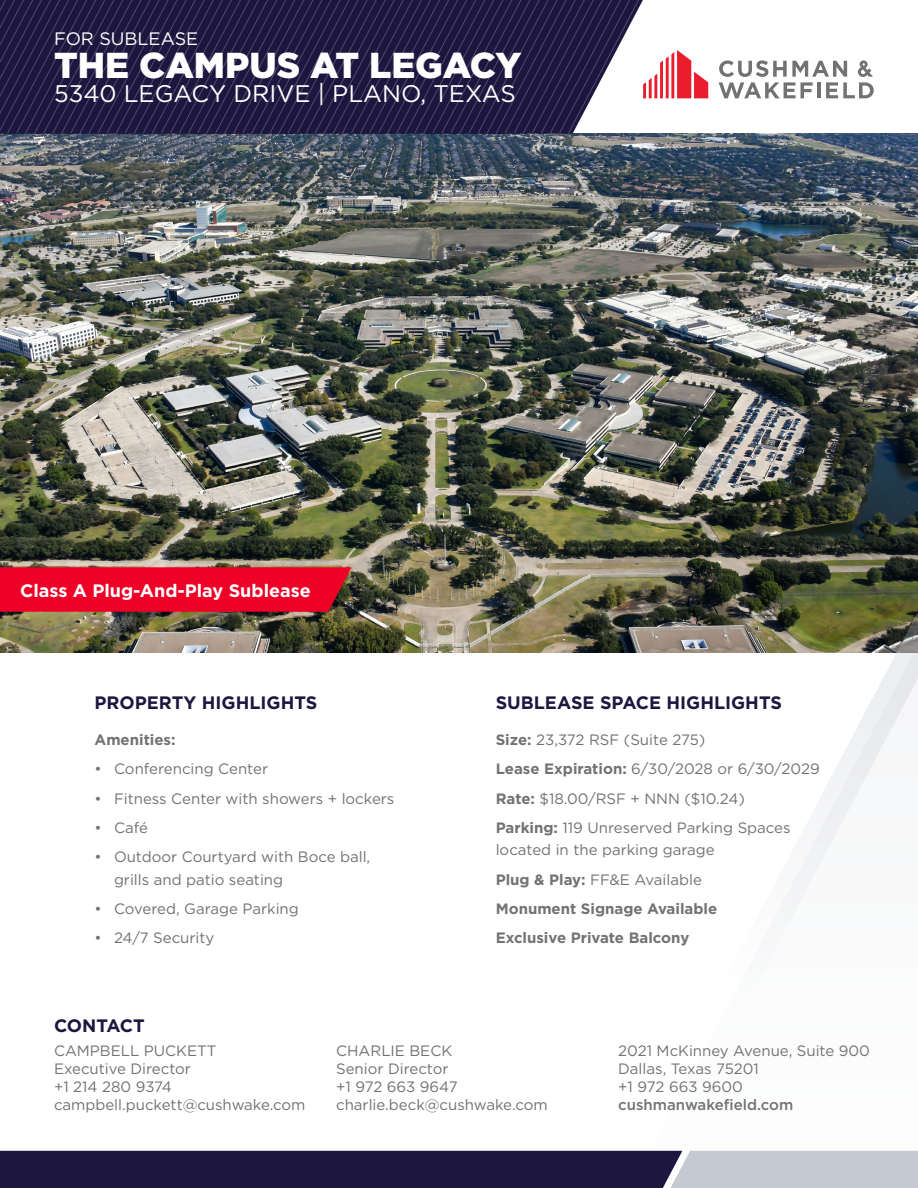
<style>
.page{position:relative;width:918px;height:1188px;background:#fff}
.page>*{position:absolute;margin:0;border:0;box-sizing:border-box;transform-origin:0 0}
.t1{font:900 36px "Gotham";color:#fff}
.t2{font:24px "Gotham";color:#fff}
.Section_Head_-_red{font:700 18px "Gotham";color:#1d1740}
.t3{font:700 18px "Gotham";color:#fff}
.t4{font:18px "Gotham";color:#fff}
.Body_Text_-_Bullet{font:15px/22.5px "Gotham";color:#717271}
.Body_Text_-_Bullet-2{font:700 15px "Gotham";color:#717271}
.t5{font:500 15px "Gotham";color:#717271}
.s1{font-weight:700}
</style>
<div class="page">
<img style="left:0;top:134px;width:918px;height:518px">
<svg style="left:0;top:0;width:643px;height:134px;background:#2f294f"></svg>
<svg style="left:0;top:1151px;width:918px;height:37px;background:#4a4667"></svg>
<svg style="left:711px;top:613px;width:207px;height:301px"></svg>
<svg style="left:0;top:567px;width:352px;height:45px;background:#e70327"></svg>
<svg style="left:643px;top:50px;width:65px;height:48px"></svg>
<svg style="left:719px;top:60px;width:155px;height:38px"></svg>
<p class="t4" style="left:54px;top:27px;width:146px">FOR SUBLEASE</p>
<p class="t1" style="left:54px;top:41px;width:469px">THE CAMPUS AT LEGACY</p>
<p class="t2" style="left:54px;top:79px;width:463px">5340 LEGACY DRIVE | PLANO, TEXAS</p>
<p class="t3" style="left:20px;top:578px;width:292px">Class A Plug-And-Play Sublease</p>
<p class="Section_Head_-_red" style="left:94px;top:691px;width:224px">PROPERTY HIGHLIGHTS</p>
<p class="Body_Text_-_Bullet-2" style="left:94px;top:730px;width:83px">Amenities:</p>
<p class="Body_Text_-_Bullet" style="left:94px;top:758px;width:175px">• Conferencing Center</p>
<p class="Body_Text_-_Bullet" style="left:94px;top:787px;width:301px">• Fitness Center with showers + lockers</p>
<p class="Body_Text_-_Bullet" style="left:94px;top:816px;width:55px">• Café</p>
<p class="Body_Text_-_Bullet" style="left:114px;top:845px;width:258px;text-indent:-20px">• Outdoor Courtyard with Boce ball, grills and patio seating</p>
<p class="Body_Text_-_Bullet" style="left:94px;top:897px;width:206px">• Covered, Garage Parking</p>
<p class="Body_Text_-_Bullet" style="left:94px;top:926px;width:121px">• 24/7 Security</p>
<p class="Section_Head_-_red" style="left:54px;top:1014px;width:92px">CONTACT</p>
<p class="Section_Head_-_red" style="left:496px;top:691px;width:288px">SUBLEASE SPACE HIGHLIGHTS</p>
<p class="Body_Text_-_Bullet" style="left:496px;top:728px;width:211px"><span class="s1">Size:</span> 23,372 RSF (Suite 275)</p>
<p class="Body_Text_-_Bullet" style="left:496px;top:758px;width:326px"><span class="s1">Lease Expiration:</span> 6/30/2028 or 6/30/2029</p>
<p class="Body_Text_-_Bullet" style="left:496px;top:787px;width:251px"><span class="s1">Rate:</span> $18.00/RSF + NNN ($10.24)</p>
<p class="Body_Text_-_Bullet" style="left:496px;top:816px;width:296px"><span class="s1">Parking:</span> 119 Unreserved Parking Spaces located in the parking garage</p>
<p class="Body_Text_-_Bullet" style="left:496px;top:868px;width:208px"><span class="s1">Plug &amp; Play:</span> FF&amp;E Available</p>
<p class="Body_Text_-_Bullet-2" style="left:496px;top:899px;width:223px">Monument Signage Available</p>
<p class="Body_Text_-_Bullet-2" style="left:496px;top:928px;width:195px">Exclusive Private Balcony</p>
<p class="Body_Text_-_Bullet" style="left:54px;top:1040px;width:164px">CAMPBELL PUCKETT</p>
<p class="Body_Text_-_Bullet" style="left:54px;top:1058px;width:138px">Executive Director</p>
<p class="Body_Text_-_Bullet" style="left:54px;top:1076px;width:119px">+1 214 280 9374</p>
<p class="Body_Text_-_Bullet" style="left:54px;top:1094px;width:253px">campbell.puckett@cushwake.com</p>
<p class="Body_Text_-_Bullet" style="left:336px;top:1040px;width:118px">CHARLIE BECK</p>
<p class="Body_Text_-_Bullet" style="left:336px;top:1058px;width:114px">Senior Director</p>
<p class="Body_Text_-_Bullet" style="left:336px;top:1076px;width:123px">+1 972 663 9647</p>
<p class="Body_Text_-_Bullet" style="left:336px;top:1094px;width:213px">charlie.beck@cushwake.com</p>
<p class="Body_Text_-_Bullet" style="left:618px;top:1040px;width:253px">2021 McKinney Avenue, Suite 900</p>
<p class="Body_Text_-_Bullet" style="left:618px;top:1058px;width:142px">Dallas, Texas 75201</p>
<p class="Body_Text_-_Bullet" style="left:618px;top:1076px;width:126px">+1 972 663 9600</p>
<p class="t5" style="left:618px;top:1095px;width:177px">cushmanwakefield.com</p>
</div>
